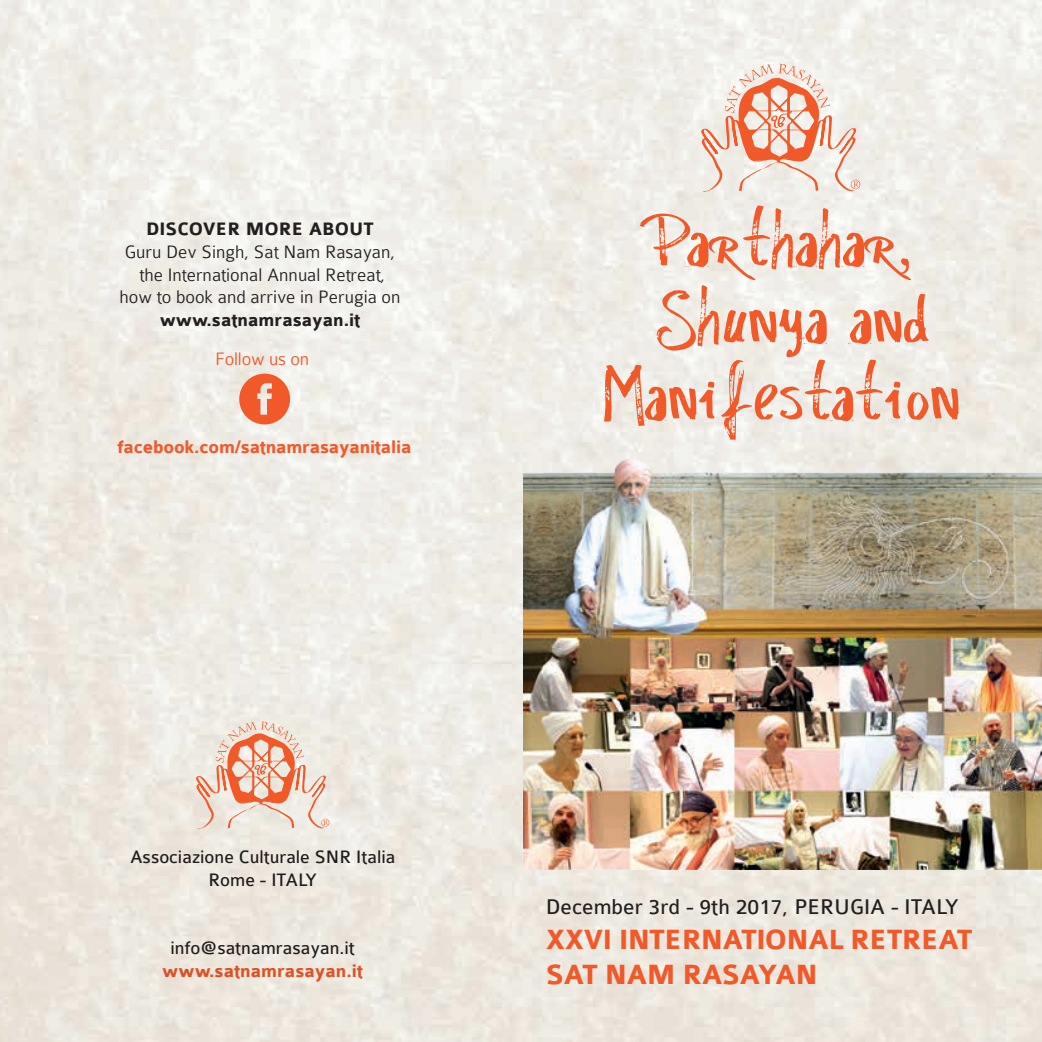
<style>
.page{position:relative;width:1042px;height:1042px;background:#fff}
.page>*{position:absolute;margin:0;border:0;box-sizing:border-box;transform-origin:0 0}
.t1{font:78.75px/77px "vtks Rascunho Errado";letter-spacing:.01em;color:#f15929;text-align:center}
.t2{font:700 29.75px/35px "Colaborate";letter-spacing:-.025em;color:#f15929}
.t3{font:22.75px "Colaborate";color:#231f20}
.t4{font:300 19.25px/22.8px "Colaborate";color:#231f20;text-align:center}
.t5{font:19.25px/22.8px "Colaborate";color:#231f20;text-align:center}
.t6{font:700 19.25px "Colaborate";letter-spacing:-.01em;color:#f15929}
.t7{font:700 19.25px "Colaborate";color:#231f20}
.t8{font:300 19.25px "Colaborate";letter-spacing:-.01em;color:#f15929}
</style>
<div class="page">
<svg style="left:194px;top:721px;width:135px;height:108px;background:#edccbc"></svg>
<svg style="left:698px;top:64px;width:162px;height:129px"></svg>
<svg style="left:239px;top:374px;width:51px;height:50px;background:#f08764"></svg>
<img style="left:523px;top:456px;width:519px;height:414px">
<p class="t7" style="left:146px;top:219px;width:229px">DISCOVER MORE ABOUT</p>
<p class="t4" style="left:119px;top:240px;width:283px">Guru Dev Singh, Sat Nam Rasayan, the International Annual Retreat, how to book and arrive in Perugia on</p>
<p class="t7" style="left:160px;top:310px;width:202px">www.satnamrasayan.it</p>
<p class="t8" style="left:215px;top:349px;width:96px">Follow us on</p>
<p class="t6" style="left:117px;top:437px;width:295px">facebook.com/satnamrasayanitalia</p>
<h1 class="t1" style="left:603px;top:208px;width:358px">Parthahar,<br>Shunya and<br>Manifestation</h1>
<p class="t5" style="left:130px;top:845px;width:267px">Associazione Culturale SNR Italia<br>Rome - ITALY</p>
<p class="t5" style="left:170px;top:936px;width:186px">info@satnamrasayan.it</p>
<p class="t6" style="left:162px;top:960px;width:202px">www.satnamrasayan.it</p>
<p class="t3" style="left:546px;top:895px;width:414px">December 3rd - 9th 2017, PERUGIA - ITALY</p>
<h2 class="t2" style="left:546px;top:923px;width:428px">XXVI INTERNATIONAL RETREAT<br>SAT NAM RASAYAN</h2>
</div>
